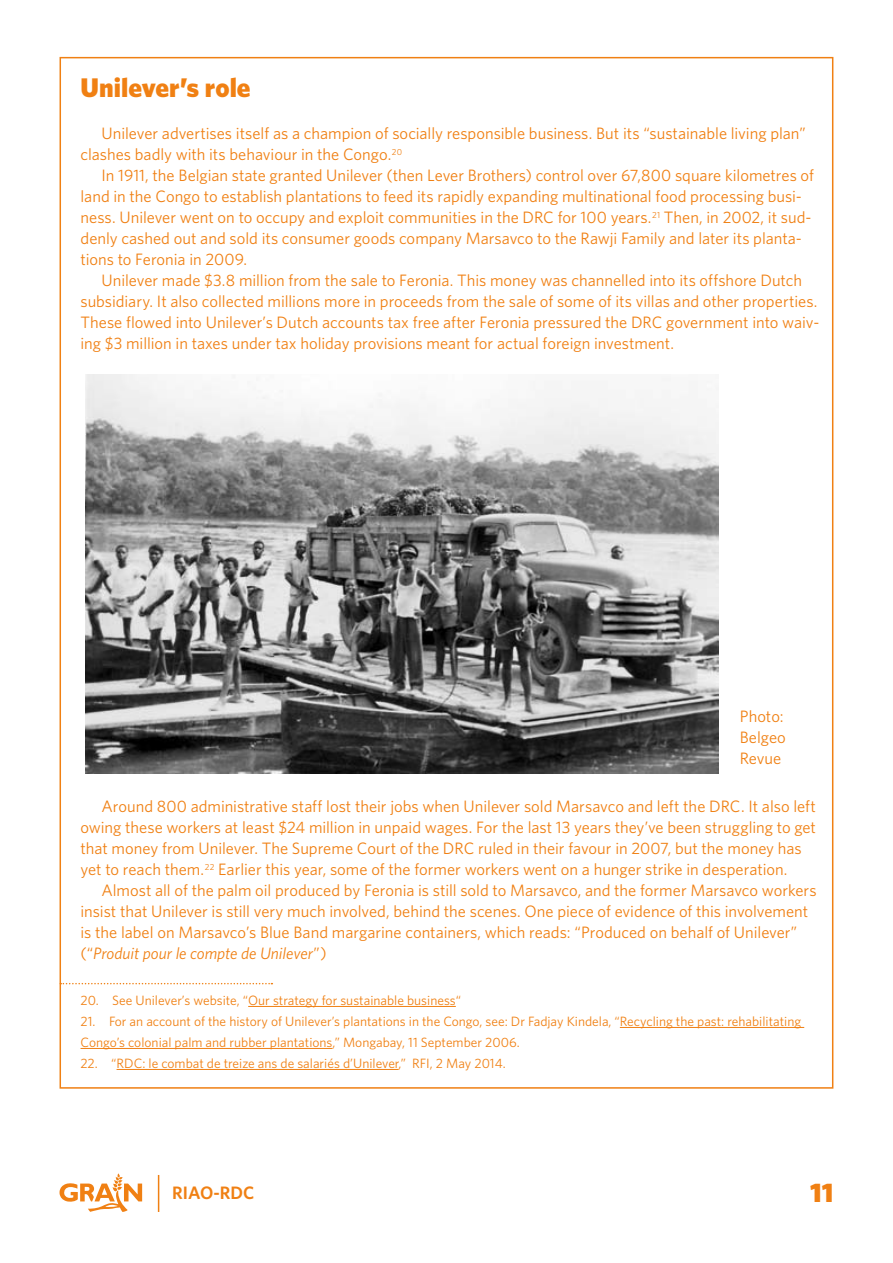
<style>
.page{position:relative;width:893px;height:1263px;background:#fff}
.page>*{position:absolute;margin:0;border:0;box-sizing:border-box;transform-origin:0 0}
.t1{font:900 27px "Whitney";color:#f08013}
.t2{font:600 18px "Whitney";color:#f08013}
.t3{font:16.5px/21px "Whitney";color:#f08013}
.t4{font:13.5px/21px "Whitney";color:#f08013}
.s1{font-style:italic}
</style>
<div class="page">
<svg style="left:60px;top:1173px;width:82px;height:39px"></svg>
<hr style="left:158px;top:1175px;width:1px;height:37px;background:#f08013">
<svg style="left:63px;top:983px;width:209px;height:1px"></svg>
<hr style="left:248px;top:1006px;width:208px;height:1px;background:#f08013">
<hr style="left:620px;top:1027px;width:184px;height:1px;background:#f08013">
<hr style="left:81px;top:1048px;width:251px;height:1px;background:#f08013">
<hr style="left:117px;top:1069px;width:282px;height:1px;background:#f08013">
<img style="left:85px;top:375px;width:633px;height:399px">
<h1 class="t1" style="left:81px;top:72px;width:172px">Unilever’s role</h1>
<p class="t3" style="left:81px;top:123px;width:727px;text-indent:21px">Unilever advertises itself as a champion of socially responsible business. But its “sustainable living plan” clashes badly with its behaviour in the Congo.<sup>20</sup></p>
<p class="t3" style="left:81px;top:165px;width:735px;text-indent:21px">In 1911, the Belgian state granted Unilever (then Lever Brothers) control over 67,800 square kilometres of land in the Congo to establish plantations to feed its rapidly expanding multinational food processing busi&shy;ness. Unilever went on to occupy and exploit communities in the DRC for 100 years.<sup>21</sup> Then, in 2002, it sud&shy;denly cashed out and sold its consumer goods company Marsavco to the Rawji Family and later its planta&shy;tions to Feronia in 2009.</p>
<p class="t3" style="left:81px;top:270px;width:740px;text-indent:21px">Unilever made $3.8 million from the sale to Feronia. This money was channelled into its offshore Dutch subsidiary. It also collected millions more in proceeds from the sale of some of its villas and other properties.<br>These flowed into Unilever’s Dutch accounts tax free after Feronia pressured the DRC government into waiv&shy;ing $3 million in taxes under tax holiday provisions meant for actual foreign investment.</p>
<p class="t3" style="left:740px;top:705px;width:47px">Photo:<br>Belgeo<br>Revue</p>
<p class="t3" style="left:81px;top:795px;width:737px;text-indent:21px">Around 800 administrative staff lost their jobs when Unilever sold Marsavco and left the DRC. It also left owing these workers at least $24 million in unpaid wages. For the last 13 years they’ve been struggling to get that money from Unilever. The Supreme Court of the DRC ruled in their favour in 2007, but the money has yet to reach them.<sup>22</sup> Earlier this year, some of the former workers went on a hunger strike in desperation.</p>
<p class="t3" style="left:81px;top:879px;width:738px;text-indent:21px">Almost all of the palm oil produced by Feronia is still sold to Marsavco, and the former Marsavco workers insist that Unilever is still very much involved, behind the scenes. One piece of evidence of this involvement is the label on Marsavco’s Blue Band margarine containers, which reads: “Produced on behalf of Unilever” (“<span class="s1">Produit pour le compte de Unilever</span>”)</p>
<p class="t4" style="left:81px;top:989px;width:382px">20. See Unilever’s website, “Our strategy for sustainable business“</p>
<p class="t4" style="left:81px;top:1010px;width:722px">21. For an account of the history of Unilever’s plantations in the Congo, see: Dr Fadjay Kindela, “Recycling the past: rehabilitating<br>Congo’s colonial palm and rubber plantations,” Mongabay, 11 September 2006.</p>
<p class="t4" style="left:81px;top:1052px;width:427px">22. “RDC: le combat de treize ans de salariés d’Unilever,” RFI, 2 May 2014.</p>
<p class="t2" style="left:172px;top:1182px;width:84px">RIAO-RDC</p>
<h1 class="t1" style="left:810px;top:1176px;width:25px">11</h1>
</div>
